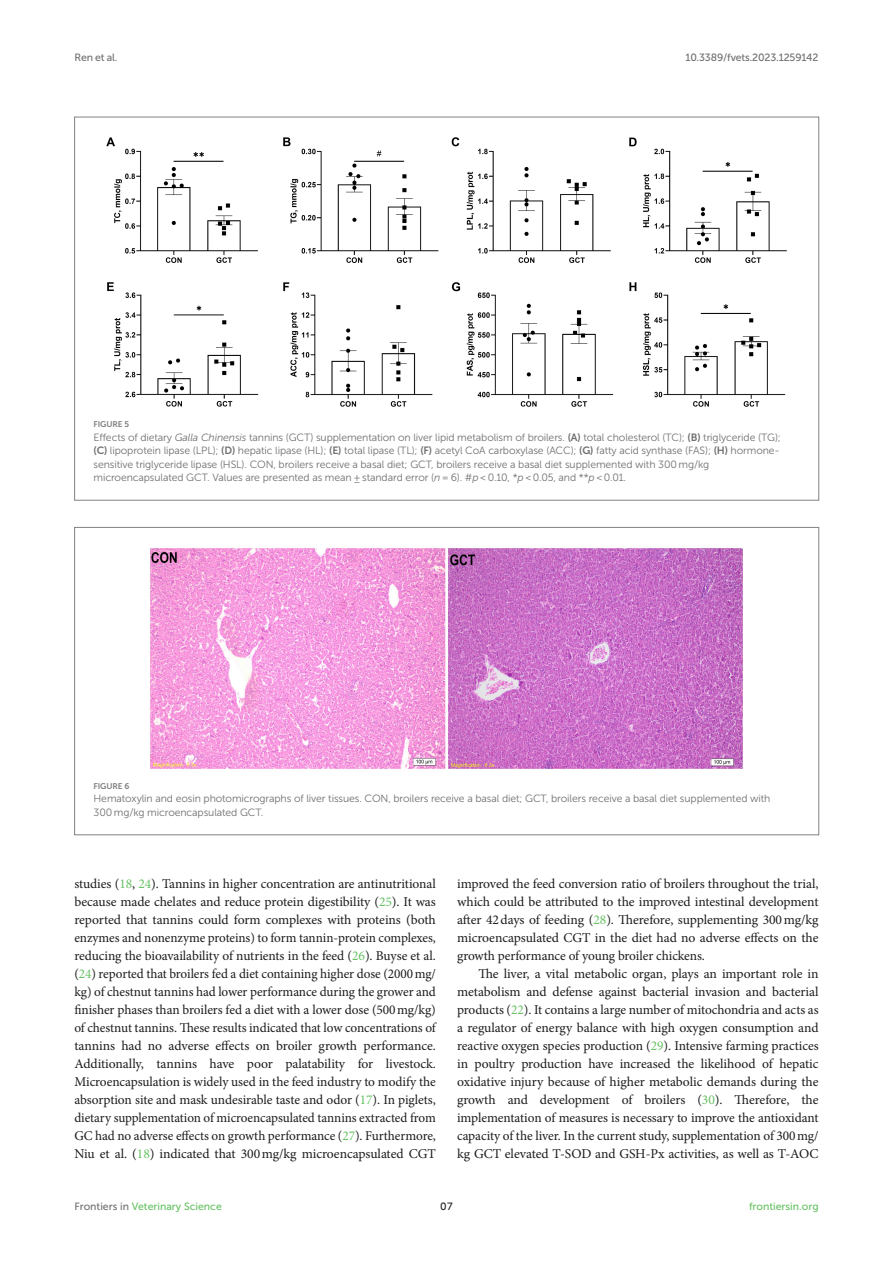
<style>
.page{position:relative;width:893px;height:1263px;background:#fff}
.page>*{position:absolute;margin:0;border:0;box-sizing:border-box;transform-origin:0 0}
.TEXT_FLUSH{font:13.5px/18px "Minion Pro";letter-spacing:-.005em;color:#1b1c1b;text-align:justify}
.TEXT{font:13.5px/18px "Minion Pro";letter-spacing:-.005em;color:#1b1c1b;text-align:justify}
.FIG_LEG{font:10.5px/13.5px "Museo Sans 300";letter-spacing:-.01em;color:#706f70}
.t1{font:10.5px "Museo Sans 500";color:#65c161}
.t2{font:10.5px "Museo Sans 500";letter-spacing:-.015em;color:#706f70}
.t3{font:10.5px "Museo Sans 500";color:#1b1c1b}
.FIG_HD{font:8.25px "Museo Sans 700";letter-spacing:-.01em;color:#7e7f7f}
.s1{font-style:italic}
.s2{font-family:"Museo Sans 700"}
.s3{color:#65c161}
.s4{color:#706f70}
</style>
<div class="page">
<img style="left:106px;top:137px;width:681px;height:270px">
<img style="left:150px;top:548px;width:593px;height:221px">
<p class="t2" style="left:74px;top:51px;width:45px">Ren et al.</p>
<p class="t2" style="left:685px;top:51px;width:135px">10.3389/fvets.2023.1259142</p>
<p class="FIG_HD" style="left:94px;top:420px;width:37px">FIGURE 5</p>
<p class="FIG_LEG" style="left:94px;top:430px;width:689px">Effects of dietary <span class="s1">Galla Chinensis</span> tannins (GCT) supplementation on liver lipid metabolism of broilers. <span class="s2">(A)</span> total cholesterol (TC); <span class="s2">(B)</span> triglyceride (TG); <span class="s2">(C)</span> lipoprotein lipase (LPL); <span class="s2">(D)</span> hepatic lipase (HL); <span class="s2">(E)</span> total lipase (TL); <span class="s2">(F)</span> acetyl CoA carboxylase (ACC); <span class="s2">(G)</span> fatty acid synthase (FAS); <span class="s2">(H)</span> hormone&shy;sensitive triglyceride lipase (HSL). CON, broilers receive a basal diet; GCT, broilers receive a basal diet supplemented with 300 mg/kg microencapsulated GCT. Values are presented as mean ± standard error (<span class="s1">n</span> = 6). #<span class="s1">p</span> &lt; 0.10, *<span class="s1">p</span> &lt; 0.05, and **<span class="s1">p</span> &lt; 0.01.</p>
<p class="FIG_HD" style="left:94px;top:781px;width:37px">FIGURE 6</p>
<p class="FIG_LEG" style="left:94px;top:792px;width:678px">Hematoxylin and eosin photomicrographs of liver tissues. CON, broilers receive a basal diet; GCT, broilers receive a basal diet supplemented with<br>300 mg/kg microencapsulated GCT.</p>
<p class="TEXT_FLUSH" style="left:74px;top:875px;width:363px">studies (<span class="s3">18</span>, <span class="s3">24</span>). Tannins in higher concentration are antinutritional because made chelates and reduce protein digestibility (<span class="s3">25</span>). It was reported that tannins could form complexes with proteins (both enzymes and nonenzyme proteins) to form tannin-protein complexes, reducing the bioavailability of nutrients in the feed (<span class="s3">26</span>). Buyse et al. (<span class="s3">24</span>) reported that broilers fed a diet containing higher dose (2000mg/ kg) of chestnut tannins had lower performance during the grower and finisher phases than broilers fed a diet with a lower dose (500mg/kg) of chestnut tannins. These results indicated that low concentrations of tannins had no adverse effects on broiler growth performance.<br>Additionally, tannins have poor palatability for livestock.<br>Microencapsulation is widely used in the feed industry to modify the absorption site and mask undesirable taste and odor (<span class="s3">17</span>). In piglets, dietary supplementation of microencapsulated tannins extracted from GC had no adverse effects on growth performance (<span class="s3">27</span>). Furthermore, Niu et al. (<span class="s3">18</span>) indicated that 300mg/kg microencapsulated CGT</p>
<p class="TEXT_FLUSH" style="left:457px;top:875px;width:363px">improved the feed conversion ratio of broilers throughout the trial, which could be attributed to the improved intestinal development after 42days of feeding (<span class="s3">28</span>). Therefore, supplementing 300mg/kg microencapsulated CGT in the diet had no adverse effects on the growth performance of young broiler chickens.</p>
<p class="TEXT" style="left:457px;top:965px;width:363px;text-indent:21px">The liver, a vital metabolic organ, plays an important role in metabolism and defense against bacterial invasion and bacterial products (<span class="s3">22</span>). It contains a large number of mitochondria and acts as a regulator of energy balance with high oxygen consumption and reactive oxygen species production (<span class="s3">29</span>). Intensive farming practices in poultry production have increased the likelihood of hepatic oxidative injury because of higher metabolic demands during the growth and development of broilers (<span class="s3">30</span>). Therefore, the implementation of measures is necessary to improve the antioxidant capacity of the liver. In the current study, supplementation of 300mg/ kg GCT elevated T-SOD and GSH-Px activities, as well as T-AOC</p>
<p class="t1" style="left:74px;top:1200px;width:149px"><span class="s4">Frontiers in</span> Veterinary Science</p>
<p class="t3" style="left:440px;top:1200px;width:14px">07</p>
<p class="t1" style="left:749px;top:1200px;width:71px">frontiersin.org</p>
</div>
